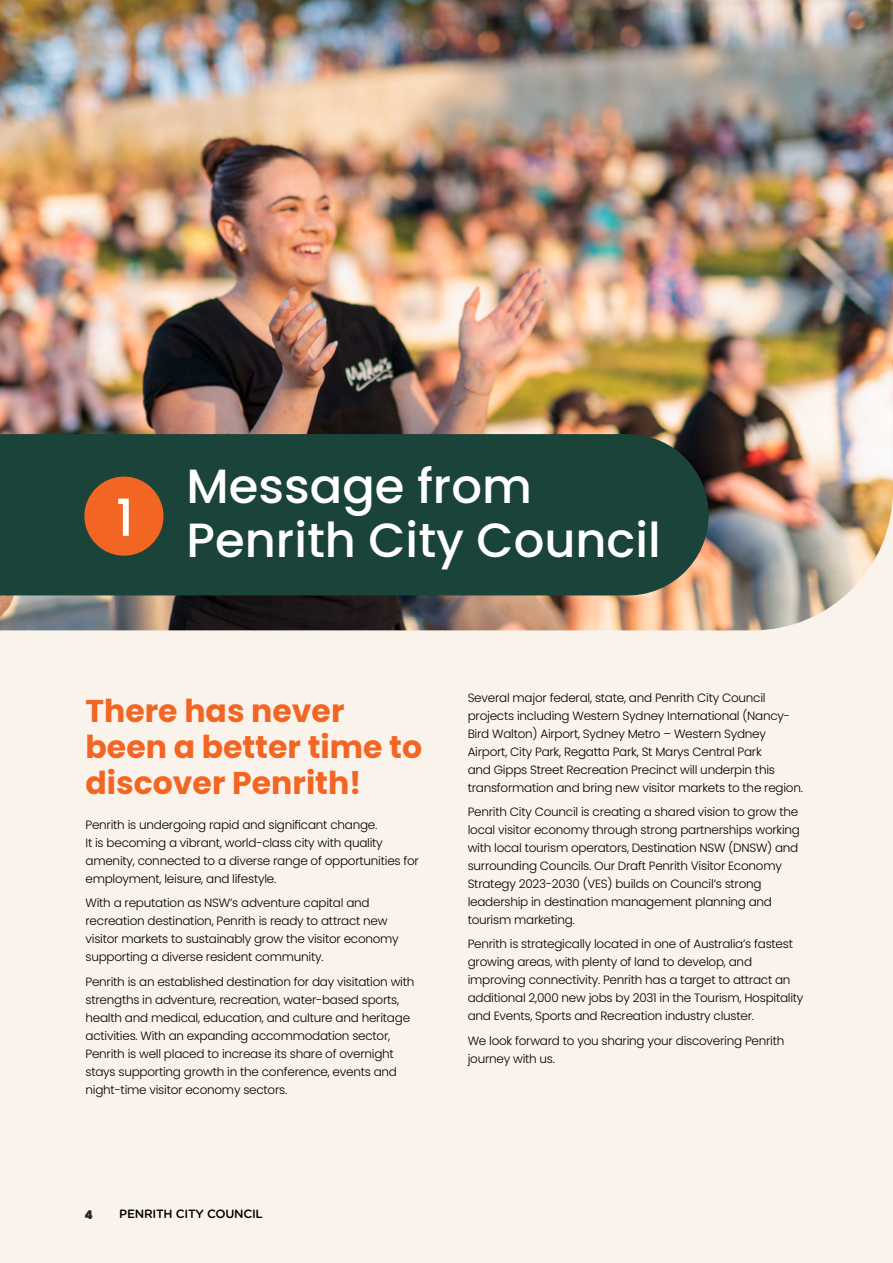
<style>
.page{position:relative;width:893px;height:1263px;background:#fff}
.page>*{position:absolute;margin:0;border:0;box-sizing:border-box;transform-origin:0 0}
.H1_Title{font:500 51px "Poppins";color:#fff}
.H1_Title-2{font:500 48px/54px "Poppins";color:#fff}
.Body_8pt{font:700 31.5px/36px "Poppins";color:#f26522}
.Body_8pt-2{font:300 12px/18px "Poppins";letter-spacing:-.02em;color:#000}
.t1{font:500 12px "Gotham Rounded";letter-spacing:-.02em;color:#000}
.t2{font:900 12px "Poppins";color:#292829}
</style>
<div class="page">
<div style="left:0;top:0;width:892px;height:1263px;background:#f9f3eb"></div>
<img style="left:0;top:0;width:893px;height:630px">
<div style="left:0;top:434px;width:628px;height:161px;background:#1a4339"></div>
<div style="left:84px;top:477px;width:79px;height:79px;background:#f26522;border-radius:50%"></div>
<h1 class="H1_Title" style="left:116px;top:488px;width:19px">1</h1>
<h1 class="H1_Title-2" style="left:187px;top:459px;width:476px">Message from<br>Penrith City Council</h1>
<p class="Body_8pt" style="left:86px;top:693px;width:338px">There has never been a better time to discover Penrith!</p>
<p class="Body_8pt-2" style="left:86px;top:816px;width:335px">Penrith is undergoing rapid and significant change.<br>It is becoming a vibrant, world-class city with quality amenity, connected to a diverse range of opportunities for employment, leisure, and lifestyle.</p>
<p class="Body_8pt-2" style="left:86px;top:894px;width:315px">With a reputation as NSW’s adventure capital and recreation destination, Penrith is ready to attract new visitor markets to sustainably grow the visitor economy supporting a diverse resident community.</p>
<p class="Body_8pt-2" style="left:86px;top:973px;width:330px">Penrith is an established destination for day visitation with strengths in adventure, recreation, water-based sports, health and medical, education, and culture and heritage activities. With an expanding accommodation sector, Penrith is well placed to increase its share of overnight stays supporting growth in the conference, events and night-time visitor economy sectors.</p>
<p class="t2" style="left:84px;top:1207px;width:10px">4</p>
<p class="t1" style="left:119px;top:1205px;width:145px">PENRITH CITY COUNCIL</p>
<p class="Body_8pt-2" style="left:468px;top:688px;width:337px">Several major federal, state, and Penrith City Council projects including Western Sydney International (Nancy-Bird Walton) Airport, Sydney Metro – Western Sydney Airport, City Park, Regatta Park, St Marys Central Park<br>and Gipps Street Recreation Precinct will underpin this transformation and bring new visitor markets to the region.</p>
<p class="Body_8pt-2" style="left:468px;top:803px;width:334px">Penrith City Council is creating a shared vision to grow the local visitor economy through strong partnerships working with local tourism operators, Destination NSW (DNSW) and surrounding Councils. Our Draft Penrith Visitor Economy Strategy 2023-2030 (VES) builds on Council’s strong leadership in destination management planning and tourism marketing.</p>
<p class="Body_8pt-2" style="left:468px;top:935px;width:337px">Penrith is strategically located in one of Australia’s fastest growing areas, with plenty of land to develop, and improving connectivity. Penrith has a target to attract an additional 2,000 new jobs by 2031 in the Tourism, Hospitality and Events, Sports and Recreation industry cluster.</p>
<p class="Body_8pt-2" style="left:468px;top:1031px;width:318px">We look forward to you sharing your discovering Penrith journey with us.</p>
</div>
